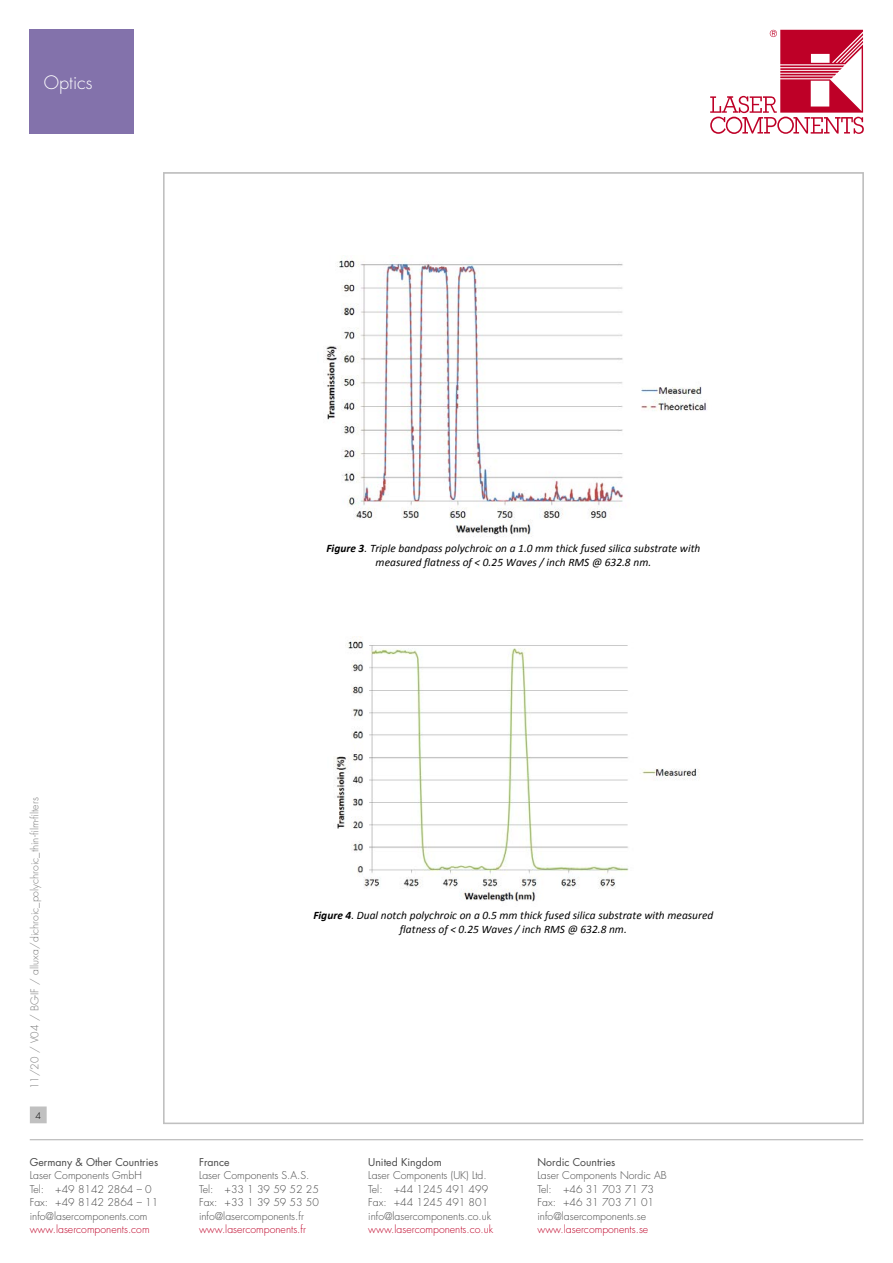
<style>
.page{position:relative;width:893px;height:1263px;background:#fff}
.page>*{position:absolute;margin:0;border:0;box-sizing:border-box;transform-origin:0 0}
.t1{font:300 18px "Futura Std";color:#fff}
.t2{font:italic 11.4px/13.8px "Calibri";color:#000;text-align:center}
.t3{font:300 10.5px/13.5px "Futura Std";color:#484848}
.t4{font:300 10.5px "Futura Std";color:#be0027}
.t5{font:300 10.5px "Futura Std";color:#7c7c7c}
.t6{font:10.5px "Futura Std";color:#484848}
.t7{font:300 9px "Futura Std";color:#000}
.s1{font-weight:700}
</style>
<div class="page">
<svg style="left:710px;top:30px;width:153px;height:104px"></svg>
<hr style="left:30px;top:1139px;width:833px;height:1px;background:#c0c0c0">
<div style="left:31px;top:1107px;width:15px;height:16px;background:#c0c0c0"></div>
<div style="left:30px;top:1106px;width:17px;height:17px;border:1px solid #c0c0c0"></div>
<img style="left:323px;top:255px;width:384px;height:282px">
<img style="left:333px;top:637px;width:367px;height:265px">
<div style="left:30px;top:30px;width:104px;height:104px;background:#8372ab"></div>
<h1 class="t1" style="left:44px;top:72px;width:50px">Optics</h1>
<p class="t2" style="left:326px;top:541px;width:375px"><span class="s1">Figure 3</span>. Triple bandpass polychroic on a 1.0 mm thick fused silica substrate with measured flatness of &lt; 0.25 Waves / inch RMS @ 632.8 nm.</p>
<p class="t5" style="left:28px;top:1089px;width:294px;rotate:-90deg">11/20 / V04 / BG-IF / alluxa/dichroic_polychroic_thin-film-filters</p>
<p class="t7" style="left:35px;top:1110px;width:7px">4</p>
<p class="t6" style="left:30px;top:1155px;width:130px">Germany &amp; Other Countries</p>
<p class="t3" style="left:30px;top:1169px;width:130px">Laser Components GmbH<br>Tel: +49 8142 2864 – 0<br>Fax: +49 8142 2864 – 11 info@lasercomponents.com</p>
<p class="t4" style="left:30px;top:1223px;width:121px">www.lasercomponents.com</p>
<p class="t2" style="left:313px;top:908px;width:402px"><span class="s1">Figure 4</span>. Dual notch polychroic on a 0.5 mm thick fused silica substrate with measured flatness of &lt; 0.25 Waves / inch RMS @ 632.8 nm.</p>
<p class="t6" style="left:199px;top:1155px;width:32px">France</p>
<p class="t3" style="left:199px;top:1169px;width:121px">Laser Components S.A.S.<br>Tel: +33 1 39 59 52 25<br>Fax: +33 1 39 59 53 50 info@lasercomponents.fr</p>
<p class="t4" style="left:199px;top:1223px;width:108px">www.lasercomponents.fr</p>
<p class="t6" style="left:368px;top:1155px;width:75px">United Kingdom</p>
<p class="t3" style="left:368px;top:1169px;width:124px">Laser Components (UK) Ltd.<br>Tel: +44 1245 491 499<br>Fax: +44 1245 491 801 info@lasercomponents.co.uk</p>
<p class="t4" style="left:368px;top:1223px;width:126px">www.lasercomponents.co.uk</p>
<p class="t6" style="left:537px;top:1155px;width:79px">Nordic Countries</p>
<p class="t3" style="left:537px;top:1169px;width:131px">Laser Components Nordic AB<br>Tel: +46 31 703 71 73<br>Fax: +46 31 703 71 01 info@lasercomponents.se</p>
<p class="t4" style="left:537px;top:1223px;width:112px">www.lasercomponents.se</p>
</div>
